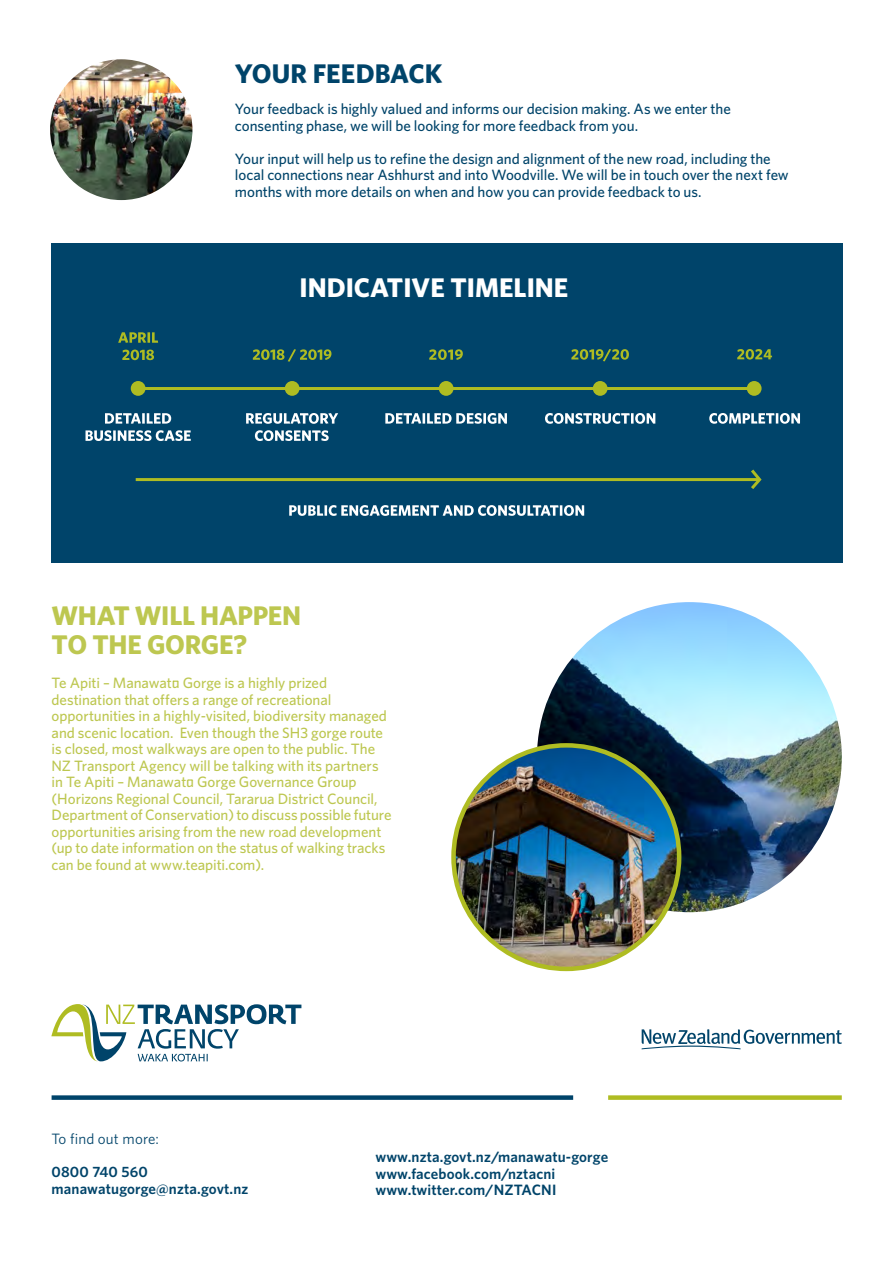
<style>
.page{position:relative;width:893px;height:1263px;background:#fff}
.page>*{position:absolute;margin:0;border:0;box-sizing:border-box;transform-origin:0 0}
.t1{font:700 27px/28.5px "Whitney HTF";letter-spacing:-.01em;color:#bdc750}
.t2{font:700 27px "Whitney HTF";color:#fff}
.t3{font:700 27px "Whitney HTF";color:#00446a}
.t4{font:500 15px/16.5px "Whitney HTF";letter-spacing:-.005em;color:#bdc750}
.t5{font:500 15px/16.5px "Whitney HTF";letter-spacing:-.005em;color:#00446a}
.t6{font:600 15px/16.5px "Whitney HTF";letter-spacing:.01em;color:#00446a}
.t7{font:15px "Whitney HTF";letter-spacing:.01em;color:#00446a}
</style>
<div class="page">
<div style="left:52px;top:243px;width:791px;height:319px;background:#00446a"></div>
<hr style="left:138px;top:387px;width:616px;height:3px;background:#afbc22">
<svg style="left:385px;top:413px;width:122px;height:11px"></svg>
<svg style="left:51px;top:1004px;width:250px;height:58px"></svg>
<svg style="left:642px;top:1029px;width:200px;height:20px"></svg>
<div style="left:52px;top:1095px;width:521px;height:5px;background:#00446a"></div>
<div style="left:608px;top:1095px;width:234px;height:5px;background:#afbc22"></div>
<img style="left:537px;top:602px;width:305px;height:310px">
<img style="left:50px;top:59px;width:142px;height:141px">
<div style="left:131px;top:381px;width:15px;height:15px;background:#afbc22;border-radius:50%"></div>
<div style="left:285px;top:381px;width:15px;height:15px;background:#afbc22;border-radius:50%"></div>
<div style="left:747px;top:381px;width:15px;height:15px;background:#afbc22;border-radius:50%"></div>
<svg style="left:86px;top:430px;width:105px;height:11px"></svg>
<svg style="left:105px;top:413px;width:66px;height:11px"></svg>
<svg style="left:255px;top:430px;width:74px;height:11px"></svg>
<svg style="left:246px;top:413px;width:92px;height:11px"></svg>
<svg style="left:545px;top:413px;width:110px;height:11px"></svg>
<svg style="left:122px;top:350px;width:32px;height:10px"></svg>
<svg style="left:118px;top:332px;width:40px;height:11px"></svg>
<svg style="left:253px;top:349px;width:78px;height:13px"></svg>
<hr style="left:136px;top:478px;width:623px;height:3px;background:#afbc22">
<svg style="left:748px;top:469px;width:14px;height:20px"></svg>
<img style="left:454px;top:745px;width:225px;height:224px">
<div style="left:593px;top:381px;width:15px;height:15px;background:#afbc22;border-radius:50%"></div>
<svg style="left:429px;top:349px;width:34px;height:11px"></svg>
<svg style="left:289px;top:505px;width:295px;height:11px"></svg>
<svg style="left:737px;top:349px;width:35px;height:11px"></svg>
<svg style="left:709px;top:413px;width:91px;height:11px"></svg>
<div style="left:439px;top:381px;width:15px;height:15px;background:#afbc22;border-radius:50%"></div>
<svg style="left:571px;top:349px;width:58px;height:12px"></svg>
<h1 class="t3" style="left:235px;top:57px;width:209px">YOUR FEEDBACK</h1>
<p class="t5" style="left:235px;top:100px;width:497px">Your feedback is highly valued and informs our decision making. As we enter the consenting phase, we will be looking for more feedback from you.</p>
<p class="t5" style="left:235px;top:150px;width:555px">Your input will help us to refine the design and alignment of the new road, including the local connections near Ashhurst and into Woodville. We will be in touch over the next few months with more details on when and how you can provide feedback to us.</p>
<h1 class="t2" style="left:299px;top:271px;width:270px">INDICATIVE TIMELINE</h1>
<h1 class="t1" style="left:52px;top:601px;width:251px">WHAT WILL HAPPEN<br>TO THE GORGE?</h1>
<p class="t4" style="left:52px;top:674px;width:342px">Te Apiti – Manawatu Gorge is a highly prized destination that offers a range of recreational opportunities in a highly-visited, biodiversity managed and scenic location. Even though the SH3 gorge route is closed, most walkways are open to the public. The NZ Transport Agency will be talking with its partners in Te Apiti – Manawatu Gorge Governance Group (Horizons Regional Council, Tararua District Council, Department of Conservation) to discuss possible future opportunities arising from the new road development (up to date information on the status of walking tracks can be found at www.teapiti.com).</p>
<p class="t7" style="left:52px;top:1130px;width:109px">To find out more:</p>
<p class="t6" style="left:52px;top:1163px;width:198px">0800 740 560 manawatugorge@nzta.govt.nz</p>
<p class="t6" style="left:375px;top:1148px;width:234px">www.nzta.govt.nz/manawatu-gorge www.facebook.com/nztacni www.twitter.com/NZTACNI</p>
</div>
